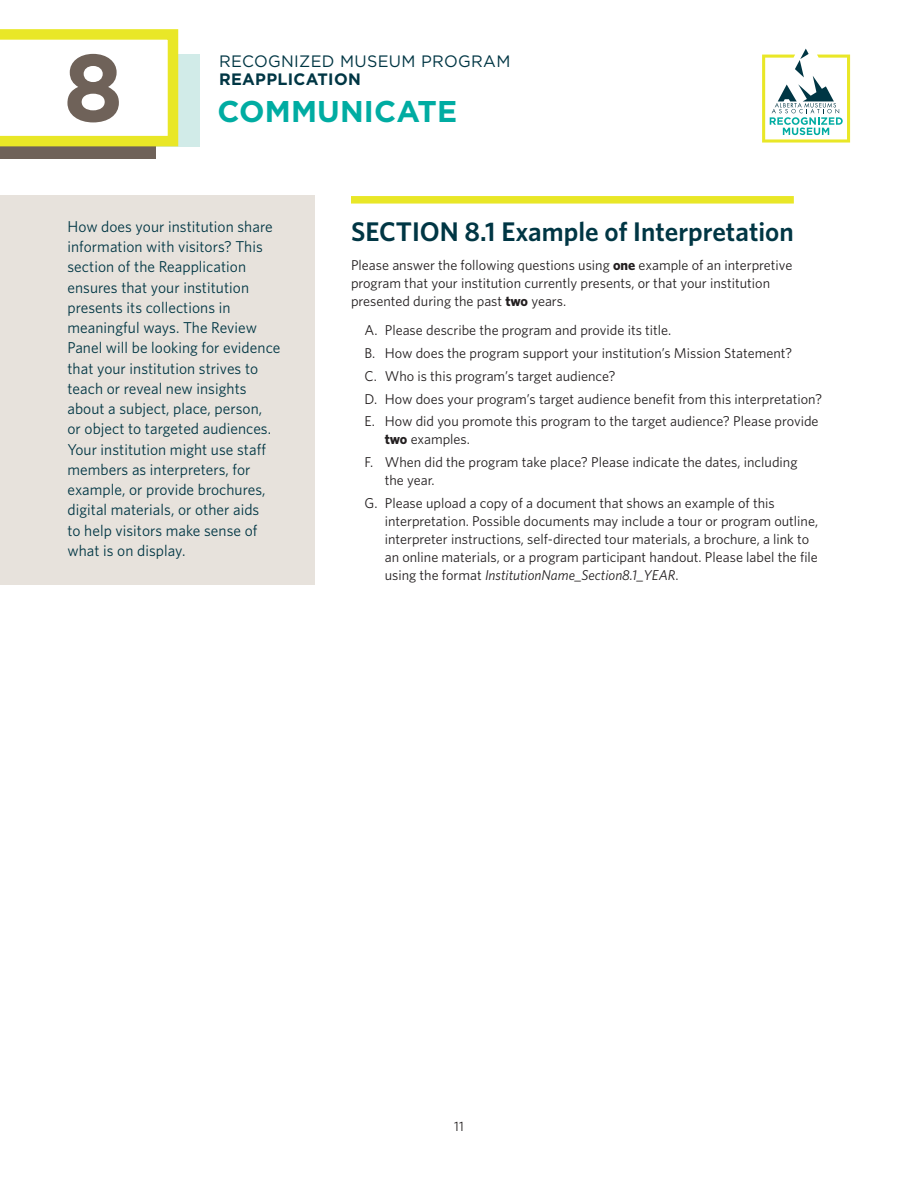
<style>
.page{position:relative;width:918px;height:1188px;background:#fff}
.page>*{position:absolute;margin:0;border:0;box-sizing:border-box;transform-origin:0 0}
.t1{font:700 95.25px "Gotham";color:#6f6259}
.t2{font:700 30px "Gotham";letter-spacing:.005em;color:#00aca2}
.t3{font:600 27px "Whitney";color:#003644}
.t4{font:16.5px "Gotham";letter-spacing:.02em;color:#003644}
.t5{font:700 16.5px "Gotham";letter-spacing:.02em;color:#003644}
.t6{font:15.75px/20.2px "Whitney";letter-spacing:.005em;color:#003644}
.t7{font:14.25px/22.8px "Whitney";color:#231f20}
.t8{font:13.5px "Whitney";color:#231f20}
.s1{font-weight:700}
.s2{font-style:italic}
</style>
<div class="page">
<div style="left:50px;top:54px;width:150px;height:92px;background:#d1ebe8"></div>
<div style="left:0;top:51px;width:156px;height:108px;background:#6f6259"></div>
<svg style="left:0;top:29px;width:183px;height:118px;background:#f8f8ce"></svg>
<svg style="left:762px;top:49px;width:88px;height:94px"></svg>
<div style="left:351px;top:196px;width:443px;height:8px;background:#e9e727"></div>
<div style="left:0;top:196px;width:315px;height:389px;background:#e7e2dc"></div>
<h1 class="t1" style="left:63px;top:33px;width:62px">8</h1>
<p class="t4" style="left:219px;top:52px;width:293px">RECOGNIZED MUSEUM PROGRAM</p>
<p class="t5" style="left:219px;top:70px;width:143px">REAPPLICATION</p>
<h2 class="t2" style="left:218px;top:94px;width:241px">COMMUNICATE</h2>
<p class="t6" style="left:68px;top:216px;width:214px">How does your institution share information with visitors? This section of the Reapplication ensures that your institution presents its collections in meaningful ways. The Review<br>Panel will be looking for evidence that your institution strives to teach or reveal new insights about a subject, place, person,<br>or object to targeted audiences.<br>Your institution might use staff members as interpreters, for example, or provide brochures, digital materials, or other aids<br>to help visitors make sense of what is on display.</p>
<h3 class="t3" style="left:351px;top:216px;width:444px">SECTION 8.1 Example of Interpretation</h3>
<p class="t7" style="left:351px;top:256px;width:443px;line-height:18px">Please answer the following questions using <span class="s1">one</span> example of an interpretive program that your institution currently presents, or that your institution presented during the past <span class="s1">two</span> years.</p>
<p class="t7" style="left:365px;top:318px;width:459px">A. Please describe the program and provide its title.<br>B. How does the program support your institution’s Mission Statement?<br>C. Who is this program’s target audience?<br>D. How does your program’s target audience benefit from this interpretation?<br>E. How did you promote this program to the target audience? Please provide</p>
<p class="t7" style="left:365px;top:428px;width:435px;text-indent:20px"><span class="s1">two</span> examples.<br>F. When did the program take place? Please indicate the dates, including</p>
<p class="t7" style="left:365px;top:469px;width:412px;text-indent:20px">the year.<br>G. Please upload a copy of a document that shows an example of this</p>
<p class="t7" style="left:385px;top:512px;width:435px;line-height:18px">interpretation. Possible documents may include a tour or program outline, interpreter instructions, self-directed tour materials, a brochure, a link to an online materials, or a program participant handout. Please label the file using the format <span class="s2">InstitutionName_Section8.1_YEAR</span>.</p>
<p class="t8" style="left:454px;top:1119px;width:11px">11</p>
</div>
